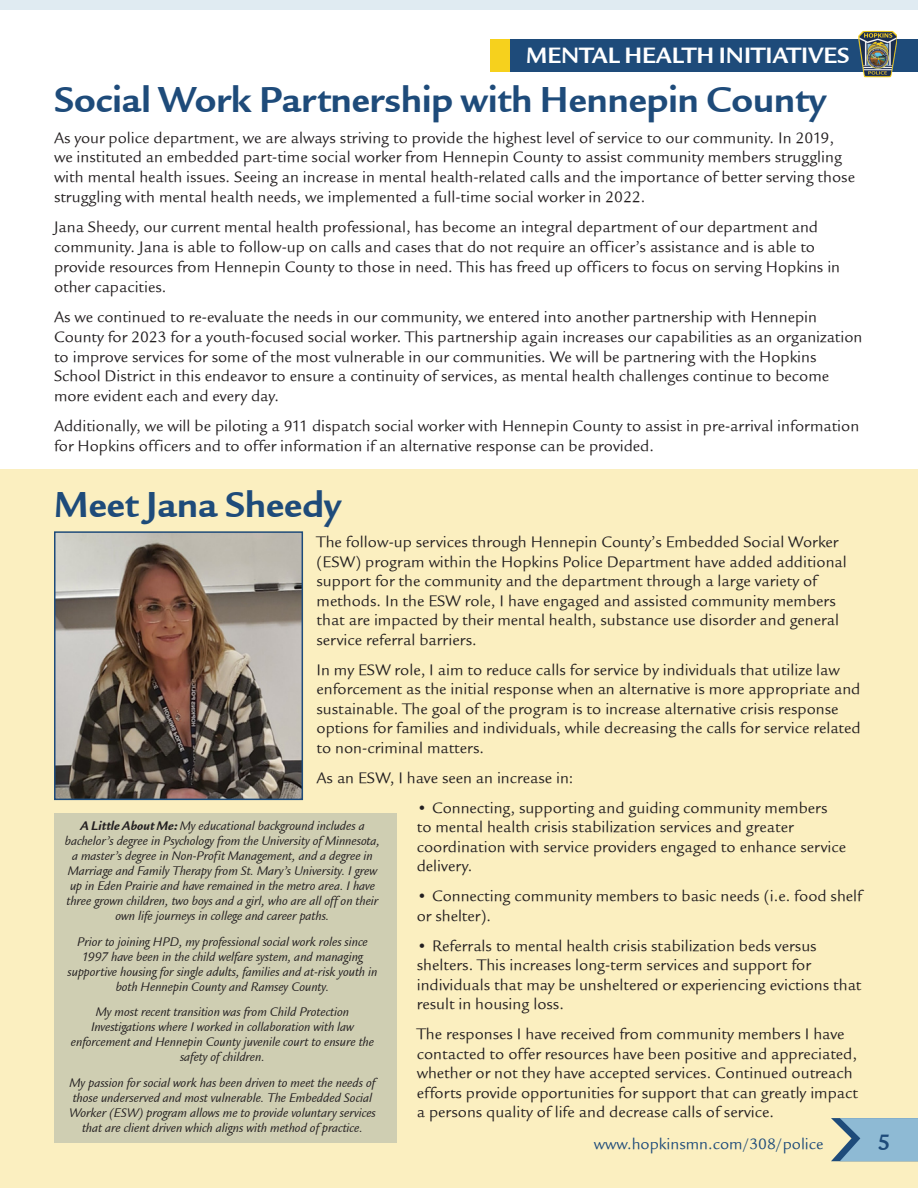
<style>
.page{position:relative;width:918px;height:1188px;background:#fff}
.page>*{position:absolute;margin:0;border:0;box-sizing:border-box;transform-origin:0 0}
.body_Intro{font:39px "Legacy Sans ITCTT Bold";color:#1e4b7a}
.Main_Heading{font:39px "Legacy Sans ITCTT Bold";color:#1e4b7a}
.Dept_Heading{font:24px "Legacy Sans ITCTT Bold";color:#fff}
.page_number{font:24px "Legacy Sans ITCTT Bold";color:#1e4b7a}
.body_Intro-2{font:16.5px/19.8px "Legacy Sans ITCTT Book";color:#231f20}
.body{font:16.5px/19.5px "Legacy Sans ITCTT Book";color:#231f20}
.body_reverse{font:16.5px "Legacy Sans ITCTT Book";color:#1e4b7a}
.body-2{font:italic 13.5px/15px "Legacy Sans ITCTT Book";color:#231f20;text-align:center}
.s1{font-family:"Legacy Sans ITCTT Bold"}
</style>
<div class="page">
<div style="left:0;top:470px;width:918px;height:718px;background:#fbefc0"></div>
<img style="left:57px;top:534px;width:243px;height:263px">
<div style="left:54px;top:531px;width:249px;height:269px;border:2px solid #1e4b7a"></div>
<div style="left:54px;top:813px;width:343px;height:330px;background:#cfceb2"></div>
<div style="left:0;top:0;width:918px;height:9px;background:#e0ebf2"></div>
<div style="left:490px;top:39px;width:428px;height:33px;background:#1e4b7a"></div>
<div style="left:490px;top:39px;width:20px;height:33px;background:#f6d11d"></div>
<svg style="left:831px;top:1118px;width:87px;height:43px;background:#8fb4c8"></svg>
<img style="left:859px;top:30px;width:38px;height:48px">
<p class="Dept_Heading" style="left:526px;top:42px;width:325px">MENTAL HEALTH INITIATIVES</p>
<p class="body_Intro" style="left:54px;top:78px;width:774px">Social Work Partnership with Hennepin County</p>
<p class="body_Intro-2" style="left:54px;top:128px;width:803px">As your police department, we are always striving to provide the highest level of service to our community. In 2019, we instituted an embedded part-time social worker from Hennepin County to assist community members struggling with mental health issues. Seeing an increase in mental health-related calls and the importance of better serving those struggling with mental health needs, we implemented a full-time social worker in 2022.</p>
<p class="body_Intro-2" style="left:54px;top:217px;width:788px">Jana Sheedy, our current mental health professional, has become an integral department of our department and community. Jana is able to follow-up on calls and cases that do not require an officer’s assistance and is able to provide resources from Hennepin County to those in need. This has freed up officers to focus on serving Hopkins in other capacities.</p>
<p class="body_Intro-2" style="left:54px;top:307px;width:810px">As we continued to re-evaluate the needs in our community, we entered into another partnership with Hennepin County for 2023 for a youth-focused social worker. This partnership again increases our capabilities as an organization to improve services for some of the most vulnerable in our communities. We will be partnering with the Hopkins School District in this endeavor to ensure a continuity of services, as mental health challenges continue to become more evident each and every day.</p>
<p class="body_Intro-2" style="left:54px;top:417px;width:807px">Additionally, we will be piloting a 911 dispatch social worker with Hennepin County to assist in pre-arrival information for Hopkins officers and to offer information if an alternative response can be provided.</p>
<p class="Main_Heading" style="left:54px;top:483px;width:289px">Meet Jana Sheedy</p>
<p class="body" style="left:317px;top:533px;width:532px">The follow-up services through Hennepin County’s Embedded Social Worker (ESW) program within the Hopkins Police Department have added additional support for the community and the department through a large variety of methods. In the ESW role, I have engaged and assisted community members that are impacted by their mental health, substance use disorder and general service referral barriers.</p>
<p class="body" style="left:317px;top:660px;width:546px">In my ESW role, I aim to reduce calls for service by individuals that utilize law enforcement as the initial response when an alternative is more appropriate and sustainable. The goal of the program is to increase alternative crisis response options for families and individuals, while decreasing the calls for service related to non-criminal matters.</p>
<p class="body" style="left:317px;top:768px;width:259px">As an ESW, I have seen an increase in:</p>
<p class="body_Intro-2" style="left:417px;top:798px;width:431px">• Connecting, supporting and guiding community members to mental health crisis stabilization services and greater coordination with service providers engaged to enhance service delivery.</p>
<p class="body_Intro-2" style="left:417px;top:887px;width:447px">• Connecting community members to basic needs (i.e. food shelf or shelter).</p>
<p class="body_Intro-2" style="left:417px;top:936px;width:446px">• Referrals to mental health crisis stabilization beds versus shelters. This increases long-term services and support for individuals that may be unsheltered or experiencing evictions that result in housing loss.</p>
<p class="body" style="left:417px;top:1025px;width:443px">The responses I have received from community members I have contacted to offer resources have been positive and appreciated, whether or not they have accepted services. Continued outreach efforts provide opportunities for support that can greatly impact a persons quality of life and decrease calls of service.</p>
<p class="body-2" style="left:65px;top:819px;width:317px"><span class="s1">A Little About Me:</span> My educational background includes a bachelor’s degree in Psychology from the University of Minnesota, a master’s degree in Non-Profit Management, and a degree in Marriage and Family Therapy from St. Mary’s University. I grew up in Eden Prairie and have remained in the metro area. I have three grown children, two boys and a girl, who are all off on their own life journeys in college and career paths.</p>
<p class="body-2" style="left:68px;top:934px;width:311px">Prior to joining HPD, my professional social work roles since 1997 have been in the child welfare system, and managing supportive housing for single adults, families and at-risk youth in both Hennepin County and Ramsey County.</p>
<p class="body-2" style="left:71px;top:1005px;width:305px">My most recent transition was from Child Protection Investigations where I worked in collaboration with law enforcement and Hennepin County juvenile court to ensure the safety of children.</p>
<p class="body-2" style="left:69px;top:1075px;width:308px">My passion for social work has been driven to meet the needs of those underserved and most vulnerable. The Embedded Social Worker (ESW) program allows me to provide voluntary services that are client driven which aligns with method of practice.</p>
<p class="body_reverse" style="left:594px;top:1135px;width:231px">www.hopkinsmn.com/308/police</p>
<p class="page_number" style="left:877px;top:1129px;width:15px">5</p>
</div>
